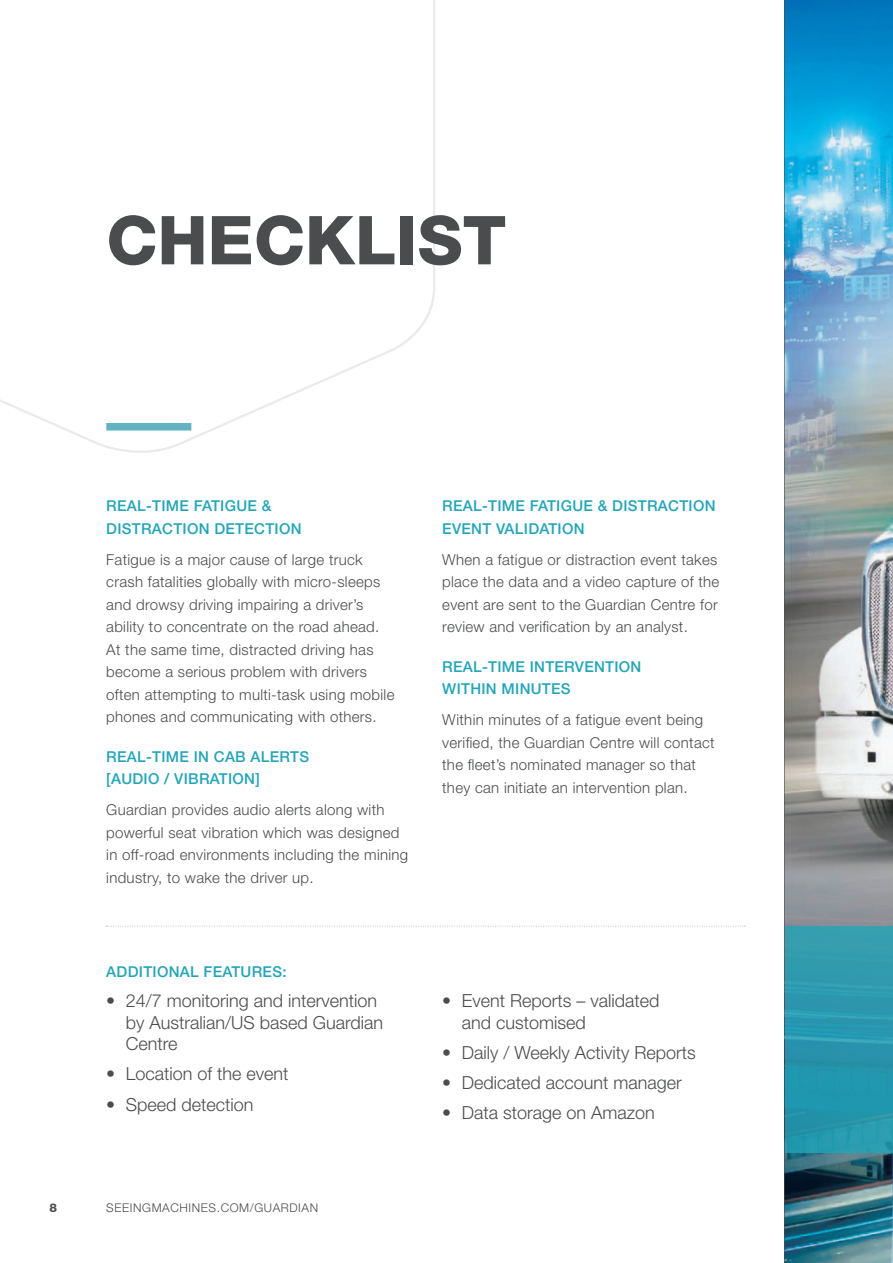
<style>
.page{position:relative;width:893px;height:1263px;background:#fff}
.page>*{position:absolute;margin:0;border:0;box-sizing:border-box;transform-origin:0 0}
.t1{font:800 67.5px "Helvetica Neue";color:#4b4c4d}
.t2{font:300 18px/21.6px "Helvetica Neue";color:#4b4c4d}
.t3{font:300 15px/22.5px "Helvetica Neue";letter-spacing:.02em;color:#4b4c4d}
.t4{font:500 15px/22.5px "Helvetica Neue";letter-spacing:.02em;color:#23a5b8}
.t5{font:300 12px "Helvetica Neue";letter-spacing:.05em;color:#4b4c4d}
.t6{font:800 12px "Helvetica Neue";color:#4b4c4d}
</style>
<div class="page">
<img style="left:784px;top:0;width:109px;height:1263px">
<svg style="left:0;top:0;width:435px;height:453px"></svg>
<div style="left:106px;top:423px;width:85px;height:7px;background:#61b2c3"></div>
<div style="left:786px;top:926px;width:107px;height:226px;background:linear-gradient(to right,#2897ae,#2c9aaf)"></div>
<svg style="left:106px;top:925px;width:639px;height:2px"></svg>
<h1 class="t1" style="left:106px;top:200px;width:402px">CHECKLIST</h1>
<p class="t4" style="left:106px;top:495px;width:197px">REAL-TIME FATIGUE &amp;<br>DISTRACTION DETECTION</p>
<p class="t3" style="left:106px;top:548px;width:290px">Fatigue is a major cause of large truck crash fatalities globally with micro-sleeps and drowsy driving impairing a driver’s ability to concentrate on the road ahead.<br>At the same time, distracted driving has become a serious problem with drivers often attempting to multi-task using mobile phones and communicating with others.</p>
<p class="t4" style="left:106px;top:745px;width:204px">REAL-TIME IN CAB ALERTS [AUDIO / VIBRATION]</p>
<p class="t3" style="left:106px;top:798px;width:303px">Guardian provides audio alerts along with powerful seat vibration which was designed in off-road environments including the mining industry, to wake the driver up.</p>
<p class="t4" style="left:106px;top:960px;width:182px">ADDITIONAL FEATURES:</p>
<p class="t2" style="left:126px;top:989px;width:259px;text-indent:-19px">• 24/7 monitoring and intervention by Australian/US based Guardian<br>Centre</p>
<p class="t2" style="left:106px;top:1063px;width:184px">• Location of the event</p>
<p class="t2" style="left:106px;top:1093px;width:149px">• Speed detection</p>
<p class="t6" style="left:49px;top:1200px;width:9px">8</p>
<p class="t5" style="left:106px;top:1200px;width:213px">SEEINGMACHINES.COM/GUARDIAN</p>
<p class="t4" style="left:442px;top:495px;width:275px">REAL-TIME FATIGUE &amp; DISTRACTION<br>EVENT VALIDATION</p>
<p class="t3" style="left:442px;top:548px;width:279px">When a fatigue or distraction event takes place the data and a video capture of the event are sent to the Guardian Centre for review and verification by an analyst.</p>
<p class="t4" style="left:442px;top:655px;width:201px">REAL-TIME INTERVENTION<br>WITHIN MINUTES</p>
<p class="t3" style="left:442px;top:708px;width:274px">Within minutes of a fatigue event being verified, the Guardian Centre will contact the fleet’s nominated manager so that they can initiate an intervention plan.</p>
<p class="t2" style="left:462px;top:989px;width:199px;text-indent:-19px">• Event Reports – validated and customised</p>
<p class="t2" style="left:442px;top:1041px;width:255px">• Daily / Weekly Activity Reports</p>
<p class="t2" style="left:442px;top:1071px;width:241px">• Dedicated account manager</p>
<p class="t2" style="left:442px;top:1101px;width:214px">• Data storage on Amazon</p>
</div>
